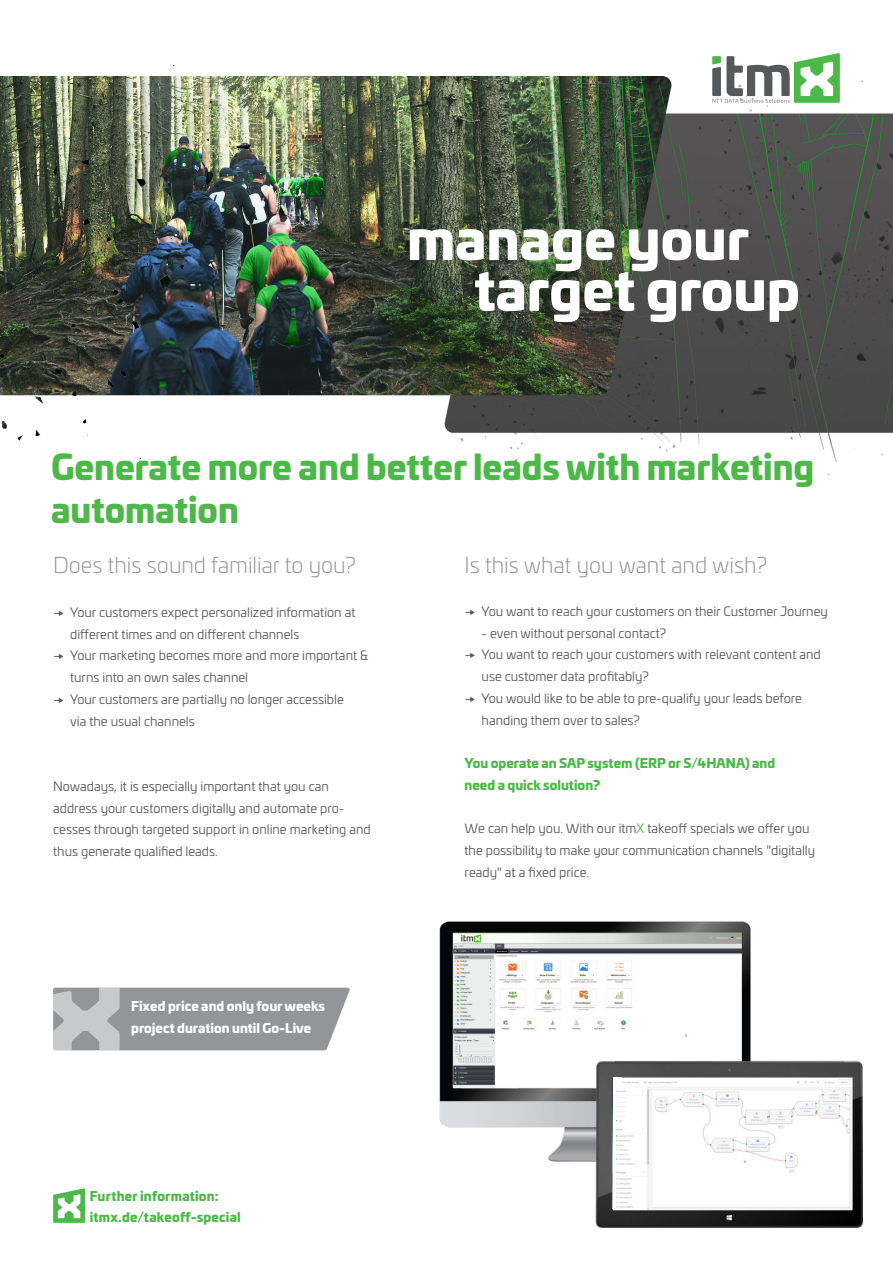
<style>
.page{position:relative;width:893px;height:1263px;background:#fff}
.page>*{position:absolute;margin:0;border:0;box-sizing:border-box;transform-origin:0 0}
.Fließtext{font:900 54px "Univia Pro";color:#fff}
.Headline{font:900 33.75px "Univia Pro";color:#4cb848}
.Fließtext-2{font:300 21.75px "Univia Pro";color:#939598}
.Subheadline-light{font:300 21.75px "Univia Pro";color:#939598}
.Fließtext-3{font:12.75px/21.8px "Univia Pro";color:#57585a}
.Subheadline_-_Fließt{font:12.75px/21.8px "Univia Pro";color:#57585a}
.Subheadline_-_Fließt-2{font:900 12.75px "Univia Pro";color:#4cb848}
.Fließtext-4{font:900 12.75px/21.8px "Univia Pro";color:#fff}
.s1{color:#4cb848}
</style>
<div class="page">
<img style="left:389px;top:77px;width:504px;height:397px">
<svg style="left:712px;top:53px;width:128px;height:50px"></svg>
<img style="left:0;top:65px;width:389px;height:394px">
<svg style="left:53px;top:1188px;width:32px;height:35px"></svg>
<img style="left:439px;top:921px;width:423px;height:306px">
<svg style="left:53px;top:988px;width:297px;height:62px;background:#9fa1a3"></svg>
<p class="Fließtext" style="left:407px;top:195px;width:344px">manage your</p>
<p class="Fließtext" style="left:474px;top:246px;width:327px">target group</p>
<p class="Headline" style="left:51px;top:439px;width:765px">Generate more and better leads with marketing</p>
<p class="Headline" style="left:51px;top:482px;width:189px">automation</p>
<p class="Fließtext-2" style="left:53px;top:550px;width:304px">Does this sound familiar to you?</p>
<p class="Fließtext-3" style="left:70px;top:601px;width:287px;text-indent:-17px">→ Your customers expect personalized information at different times and on different channels</p>
<p class="Fließtext-3" style="left:70px;top:644px;width:300px;text-indent:-17px">→ Your marketing becomes more and more important &amp; turns into an own sales channel</p>
<p class="Fließtext-3" style="left:70px;top:688px;width:275px;text-indent:-17px">→ Your customers are partially no longer accessible via the usual channels</p>
<p class="Fließtext-3" style="left:53px;top:775px;width:319px">Nowadays, it is especially important that you can address your customers digitally and automate pro&shy;cesses through targeted support in online marketing and thus generate qualified leads.</p>
<p class="Fließtext-4" style="left:131px;top:994px;width:195px">Fixed price and only four weeks project duration until Go-Live</p>
<p class="Subheadline_-_Fließt-2" style="left:90px;top:1185px;width:130px">Further information:</p>
<p class="Subheadline_-_Fließt-2" style="left:90px;top:1206px;width:153px">itmx.de/takeoff-special</p>
<p class="Subheadline-light" style="left:465px;top:550px;width:304px">Is this what you want and wish?</p>
<p class="Fließtext-3" style="left:465px;top:600px;width:365px">→ You want to reach your customers on their Customer Journey</p>
<p class="Fließtext-3" style="left:482px;top:621px;width:186px">- even without personal contact?</p>
<p class="Fließtext-3" style="left:482px;top:643px;width:341px;text-indent:-17px">→ You want to reach your customers with relevant content and use customer data profitably?</p>
<p class="Fließtext-3" style="left:482px;top:687px;width:322px;text-indent:-17px">→ You would like to be able to pre-qualify your leads before handing them over to sales?</p>
<p class="Subheadline_-_Fließt-2" style="left:465px;top:753px;width:312px">You operate an SAP system (ERP or S/4HANA) and</p>
<p class="Subheadline_-_Fließt-2" style="left:465px;top:774px;width:137px">need a quick solution?</p>
<p class="Subheadline_-_Fließt" style="left:465px;top:817px;width:346px">We can help you. With our itm<span class="s1">X</span> takeoff specials we offer you</p>
<p class="Subheadline_-_Fließt" style="left:465px;top:839px;width:352px">the possibility to make your communication channels "digitally ready" at a fixed price.</p>
</div>
